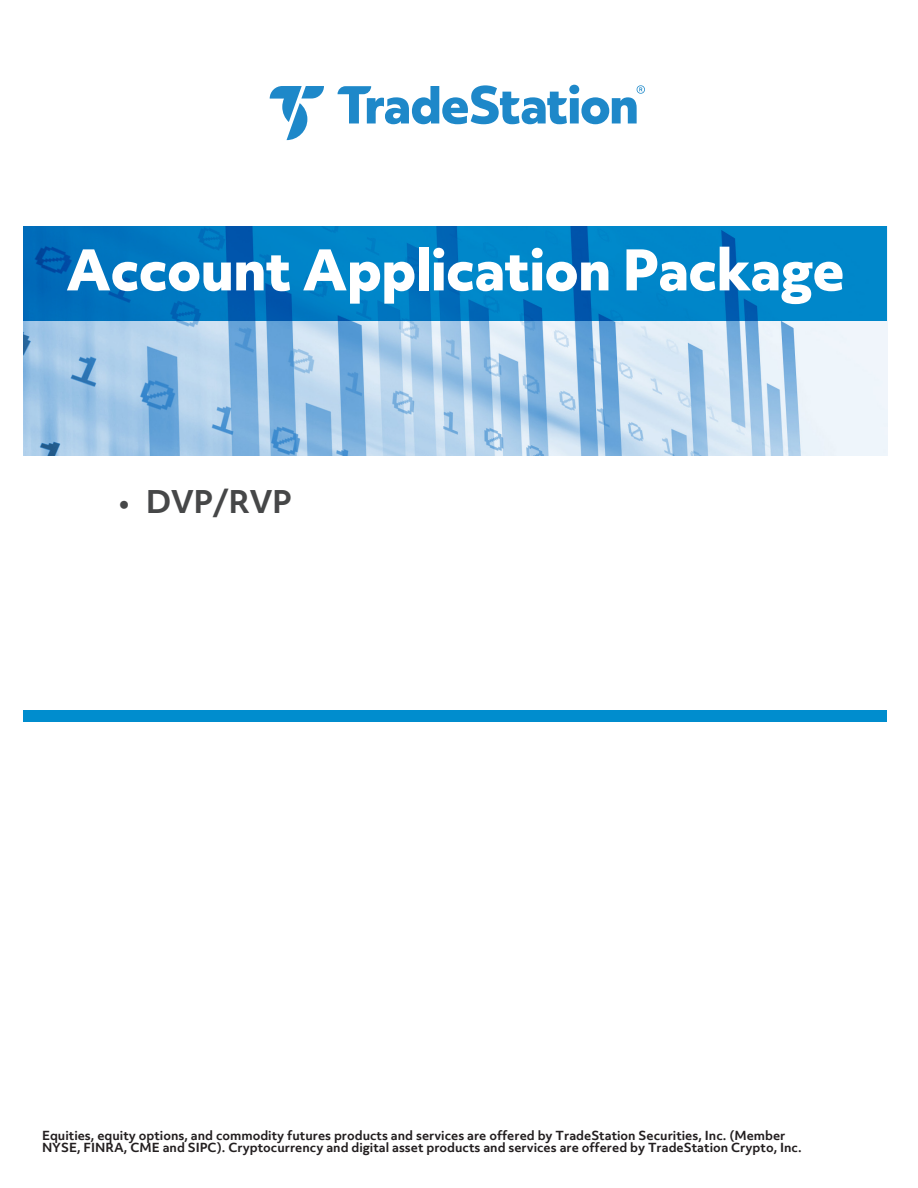
<style>
.page{position:relative;width:918px;height:1188px;background:#fff}
.page>*{position:absolute;margin:0;border:0;box-sizing:border-box;transform-origin:0 0}
.t1{font:800 54px "Objektiv Mk 3";letter-spacing:-.02em;color:#fff}
.t2{font:700 30px "Objektiv Mk 3";letter-spacing:-.02em;color:#464748}
.t3{font:700 12px/12px "Objektiv Mk 3";color:#231f20}
</style>
<div class="page">
<img style="left:23px;top:321px;width:864px;height:134px">
<svg style="left:270px;top:86px;width:54px;height:54px"></svg>
<svg style="left:338px;top:85px;width:307px;height:39px"></svg>
<svg style="left:23px;top:227px;width:864px;height:94px;background:#007bc2"></svg>
<div style="left:23px;top:710px;width:864px;height:12px;background:#008dce"></div>
<h1 class="t1" style="left:66px;top:231px;width:781px">Account Application Package</h1>
<h2 class="t2" style="left:119px;top:480px;width:174px">• DVP/RVP</h2>
<p class="t3" style="left:42px;top:1129px;width:761px">Equities, equity options, and commodity futures products and services are offered by TradeStation Securities, Inc. (Member<br>NYSE, FINRA, CME and SIPC). Cryptocurrency and digital asset products and services are offered by TradeStation Crypto, Inc.</p>
</div>
